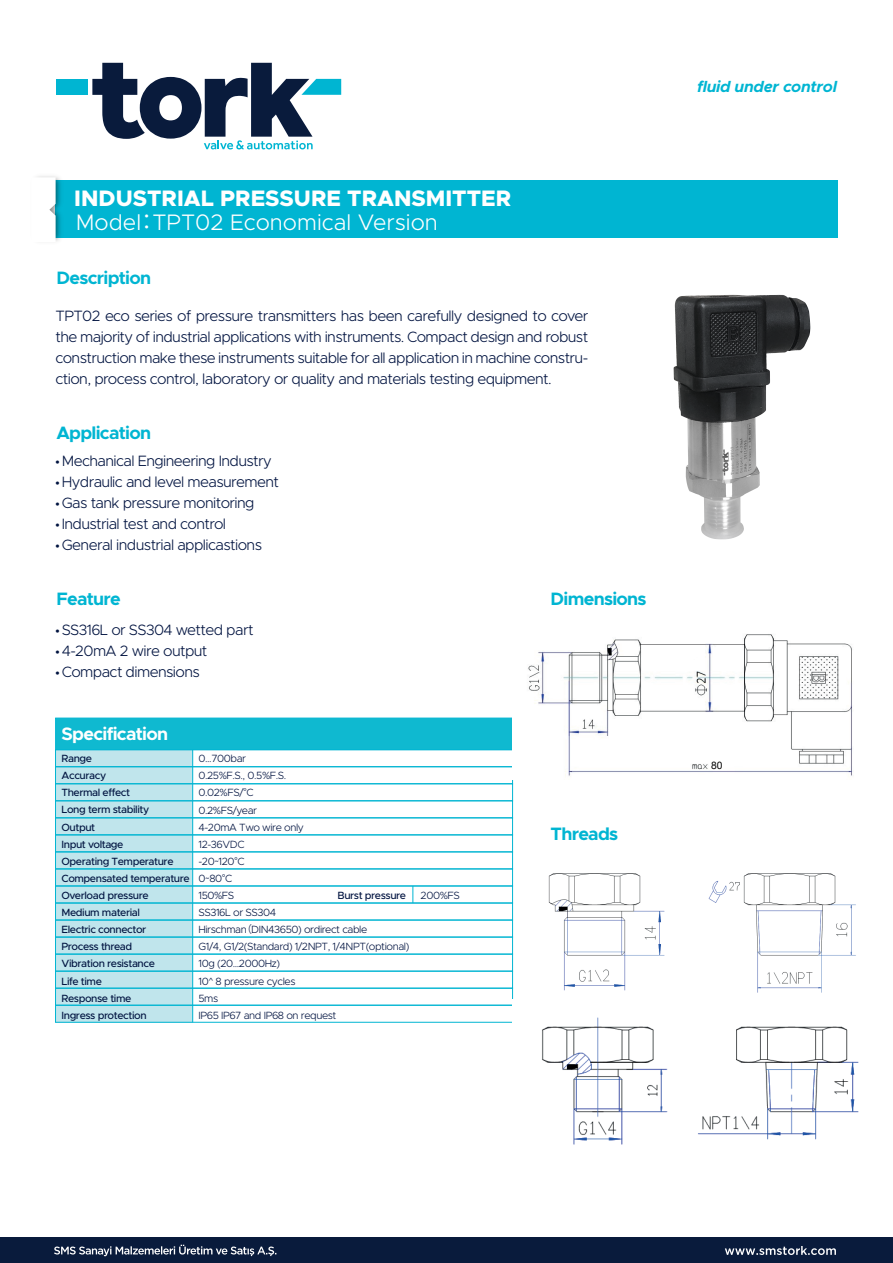
<style>
.page{position:relative;width:893px;height:1263px;background:#fff}
.page>*{position:absolute;margin:0;border:0;box-sizing:border-box;transform-origin:0 0}
.t1{font:800 22.5px/23.9px "Metropolis";color:#fff}
.t2{font:700 18px "Metropolis";letter-spacing:-.04em;color:#00b5d2}
.t3{font:700 18px "Metropolis";letter-spacing:-.04em;color:#fff}
.t4{font:italic 700 15.9px "Metropolis";letter-spacing:-.02em;color:#00b5d2}
.t5{font:300 15px/21px "Metropolis";letter-spacing:-.04em;color:#001340;text-align:justify}
.t6{font:300 10.5px/17.1px "Metropolis";letter-spacing:-.04em;color:#001340}
.t7{font:500 10.5px/17.1px "Metropolis";letter-spacing:-.04em;color:#001340}
.t8{font:10.35px "Arial";color:#000001}
.s1{font-weight:300}
.s2{font-family:"Koz Go Pr 6 N";font-weight:400}
.s3{font-family:"Myriad Pro";font-weight:400}
.s4{font-family:"Glober";font-weight:400}
</style>
<div class="page">
<img style="left:673px;top:294px;width:138px;height:246px">
<div style="left:56px;top:750px;width:137px;height:272px;background:#c0e5ec"></div>
<div style="left:55px;top:180px;width:782px;height:58px;background:#00b5d2"></div>
<svg style="left:92px;top:63px;width:249px;height:86px"></svg>
<div style="left:56px;top:79px;width:31px;height:16px;background:#00b5d2"></div>
<div style="left:0;top:1238px;width:893px;height:25px;background:#091b3c"></div>
<svg style="left:725px;top:1246px;width:111px;height:9px"></svg>
<svg style="left:54px;top:1245px;width:222px;height:11px"></svg>
<img style="left:37px;top:126px;width:75px;height:116px">
<svg style="left:37px;top:177px;width:19px;height:65px"></svg>
<div style="left:55px;top:766px;width:458px;height:18px;border:1px solid #00b5d2"></div>
<div style="left:55px;top:783px;width:458px;height:18px;border:1px solid #00b5d2"></div>
<div style="left:55px;top:801px;width:458px;height:17px;border:1px solid #00b5d2"></div>
<div style="left:55px;top:818px;width:458px;height:17px;border:1px solid #00b5d2"></div>
<div style="left:55px;top:835px;width:458px;height:17px;border:1px solid #00b5d2"></div>
<div style="left:55px;top:869px;width:458px;height:17px;border:1px solid #00b5d2"></div>
<div style="left:55px;top:852px;width:458px;height:17px;border:1px solid #00b5d2"></div>
<div style="left:55px;top:886px;width:458px;height:17px;border:1px solid #00b5d2"></div>
<div style="left:55px;top:903px;width:458px;height:17px;border:1px solid #00b5d2"></div>
<div style="left:55px;top:937px;width:458px;height:17px;border:1px solid #00b5d2"></div>
<div style="left:55px;top:920px;width:458px;height:17px;border:1px solid #00b5d2"></div>
<div style="left:55px;top:954px;width:458px;height:17px;border:1px solid #00b5d2"></div>
<div style="left:55px;top:988px;width:458px;height:17px;border:1px solid #00b5d2"></div>
<div style="left:55px;top:1005px;width:458px;height:17px;border:1px solid #00b5d2"></div>
<div style="left:55px;top:971px;width:458px;height:17px;border:1px solid #00b5d2"></div>
<div style="left:55px;top:718px;width:458px;height:32px;background:#0fb9d0;border:1px solid #00b5d2"></div>
<hr style="left:192px;top:750px;width:1px;height:272px;background:#00b5d2">
<svg style="left:413px;top:886px;width:1px;height:17px"></svg>
<img style="left:548px;top:873px;width:308px;height:120px">
<img style="left:542px;top:1017px;width:317px;height:128px">
<img style="left:528px;top:634px;width:325px;height:142px">
<h1 class="t1" style="left:74px;top:186px;width:438px">INDUSTRIAL PRESSURE TRANSMITTER<br><span class="s1">Model</span><span class="s2">：</span><span class="s1">TPT02 Economical Version</span></h1>
<p class="t2" style="left:56px;top:266px;width:96px">Description</p>
<p class="t5" style="left:56px;top:305px;width:534px">TPT02 eco series of pressure transmitters has been carefully designed to cover the majority of industrial applications with instruments. Compact design and robust construction make these instruments suitable for all application in machine constru&shy;ction, process control, laboratory or quality and materials testing equipment.</p>
<p class="t2" style="left:56px;top:421px;width:96px">Application</p>
<p class="t5" style="left:56px;top:451px;width:218px"><span class="s3">•</span> Mechanical Engineering Industry</p>
<p class="t5" style="left:56px;top:472px;width:225px"><span class="s3">•</span> Hydraulic and level measurement</p>
<p class="t5" style="left:56px;top:493px;width:201px"><span class="s3">•</span> Gas tank pressure monitoring</p>
<p class="t5" style="left:56px;top:514px;width:172px"><span class="s3">•</span> Industrial test and control</p>
<p class="t5" style="left:56px;top:535px;width:208px"><span class="s3">•</span> General industrial applicastions</p>
<p class="t2" style="left:56px;top:587px;width:66px">Feature</p>
<p class="t5" style="left:56px;top:619px;width:199px"><span class="s3">•</span> SS316L or SS304 wetted part</p>
<p class="t5" style="left:56px;top:640px;width:153px"><span class="s3">•</span> 4-20mA 2 wire output</p>
<p class="t5" style="left:56px;top:661px;width:146px"><span class="s3">•</span> Compact dimensions</p>
<p class="t3" style="left:62px;top:722px;width:108px">Specification</p>
<p class="t7" style="left:62px;top:750px;width:130px">Range<br>Accuracy<br>Thermal effect<br>Long term stability<br>Output<br>Input voltage<br>Operating Temperature<br>Compensated temperature<br>Overload pressure<br>Medium material<br>Electric connector<br>Process thread<br>Vibration resistance<br>Life time<br>Response time<br>Ingress protection</p>
<p class="t6" style="left:198px;top:750px;width:212px">0...700bar<br>0.25%F.S., 0.5%F.S.<br>0.02%FS/<span class="s4">°</span>C<br>0.2%FS/year<br>4-20mA Two wire only<br>12-36VDC<br>-20~120<span class="s4">°</span>C<br>0~80<span class="s4">°</span>C<br>150%FS<br>SS316L or SS304<br>Hirschman<span class="s2">（</span>DIN43650) ordirect cable<br>G1/4, G1/2(Standard) 1/2NPT, 1/4NPT(optional)<br>10g (20...2000Hz)<br>10^ 8 pressure cycles<br>5ms<br>IP65 IP67 and IP68 on request</p>
<p class="t7" style="left:338px;top:887px;width:70px">Burst pressure</p>
<p class="t6" style="left:421px;top:887px;width:41px">200%FS</p>
<p class="t2" style="left:551px;top:587px;width:97px">Dimensions</p>
<p class="t2" style="left:551px;top:822px;width:69px">Threads</p>
<p class="t4" style="left:697px;top:76px;width:141px">fluid under control</p>
<p class="t8" style="left:711px;top:758px;width:13px">80</p>
</div>
